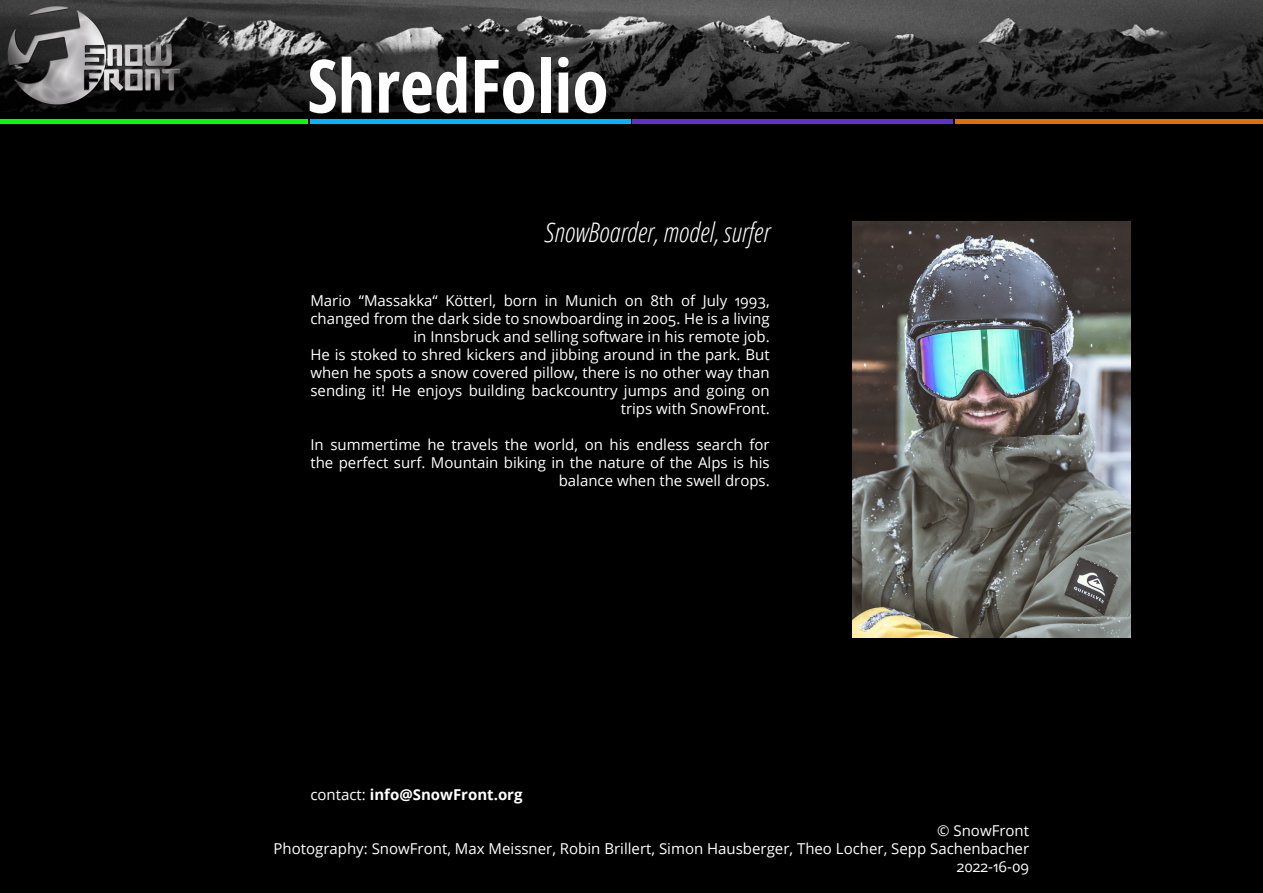
<style>
.page{position:relative;width:1263px;height:893px;background:#000}
.page>*{position:absolute;margin:0;border:0;box-sizing:border-box;transform-origin:0 0}
.t1{font:700 condensed 73.65px "Open Sans";color:#fff}
.t2{font:italic 300 condensed 27px "Open Sans";color:#fff}
.fluss{font:15px/18px "Open Sans";color:#fff;text-align:right}
.t3{font:700 15px "Open Sans";color:#fff}
.s1{font-weight:400}
</style>
<div class="page">
<img style="left:0;top:0;width:1263px;height:112px">
<div style="left:308px;top:56px;width:300px;height:59px;background:#231f20;opacity:.75"></div>
<div style="left:0;top:119px;width:308px;height:5px;background:#0f0"></div>
<div style="left:310px;top:119px;width:320px;height:5px;background:#00b5ff"></div>
<div style="left:632px;top:119px;width:321px;height:5px;background:#6130c7"></div>
<div style="left:955px;top:119px;width:308px;height:5px;background:#e06e00"></div>
<img style="left:853px;top:221px;width:277px;height:417px">
<h1 class="t1" style="left:307px;top:34px;width:303px">ShredFolio</h1>
<p class="t2" style="left:545px;top:214px;width:227px">SnowBoarder, model, surfer</p>
<p class="fluss" style="left:310px;top:291px;width:461px">Mario “Massakka“ Kötterl, born in Munich on 8th of July 1993, changed from the dark side to snowboarding in 2005. He is a living in Innsbruck and selling software in his remote job.</p>
<p class="fluss" style="left:310px;top:345px;width:461px">He is stoked to shred kickers and jibbing around in the park. But when he spots a snow covered pillow, there is no other way than sending it! He enjoys building backcountry jumps and going on trips with SnowFront.</p>
<p class="fluss" style="left:310px;top:435px;width:461px">In summertime he travels the world, on his endless search for the perfect surf. Mountain biking in the nature of the Alps is his balance when the swell drops.</p>
<p class="t3" style="left:310px;top:783px;width:214px"><span class="s1">contact:</span> info@SnowFront.org</p>
<p class="fluss" style="left:274px;top:821px;width:757px">© SnowFront<br>Photography: SnowFront, Max Meissner, Robin Brillert, Simon Hausberger, Theo Locher, Sepp Sachenbacher<br>2022-16-09</p>
</div>
